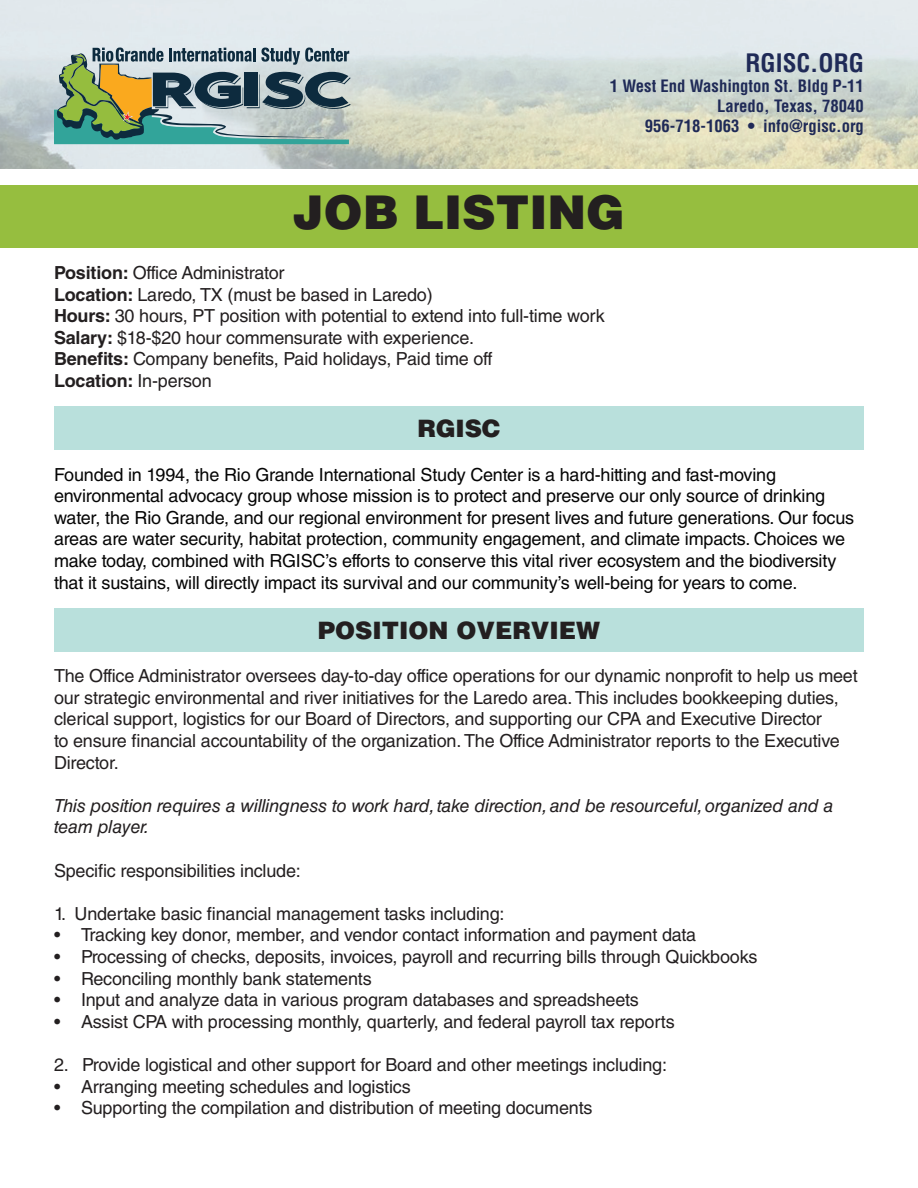
<style>
.page{position:relative;width:918px;height:1188px;background:#fff}
.page>*{position:absolute;margin:0;border:0;box-sizing:border-box;transform-origin:0 0}
.t1{font:900 46.5px "Helvetica LT Std";color:#231f20}
.t2{font:700 condensed 24.75px "Helvetica LT Std";color:#1f2a57}
.t3{font:900 24px "Helvetica LT Std";color:#231f20}
.Normal__Web{font:18px/21.6px "Helvetica LT Std";letter-spacing:-.01em;color:#231f20}
.t4{font:18px/21.6px "Helvetica LT Std";letter-spacing:-.01em;color:#050505}
.Normal__Web-2{font:italic 18px/21.6px "Helvetica LT Std";letter-spacing:-.01em;color:#231f20}
.t5{font:700 18px "Helvetica LT Std";letter-spacing:-.01em;color:#231f20}
.t6{font:700 condensed 16.65px "Helvetica LT Std";color:#1f2a57}
.s1{font-weight:700}
.s2{font-weight:400}
</style>
<div class="page">
<div style="left:54px;top:406px;width:810px;height:43px;background:#b9e0dc"></div>
<div style="left:54px;top:608px;width:810px;height:43px;background:#b9e0dc"></div>
<div style="left:0;top:185px;width:918px;height:62px;background:#96be3f"></div>
<img style="left:0;top:0;width:918px;height:168px">
<svg style="left:54px;top:48px;width:297px;height:96px;background:#849c8f"></svg>
<p class="t2" style="left:745px;top:47px;width:120px">RGISC.ORG</p>
<p class="t6" style="left:610px;top:75px;width:256px">1 West End Washington St. Bldg P-11</p>
<p class="t6" style="left:717px;top:95px;width:148px">Laredo, Texas, 78040</p>
<p class="t6" style="left:645px;top:115px;width:221px">956-718-1063 • info@rgisc.org</p>
<p class="t1" style="left:293px;top:182px;width:334px">JOB LISTING</p>
<p class="Normal__Web" style="left:54px;top:262px;width:232px"><span class="s1">Position:</span> Office Administrator</p>
<p class="Normal__Web" style="left:54px;top:284px;width:380px"><span class="s1">Location:</span> Laredo, TX (must be based in Laredo)</p>
<p class="Normal__Web" style="left:54px;top:305px;width:552px"><span class="s1">Hours:</span> 30 hours, PT position with potential to extend into full-time work</p>
<p class="Normal__Web" style="left:54px;top:327px;width:422px"><span class="s1">Salary:</span> $18-$20 hour commensurate with experience.</p>
<p class="Normal__Web" style="left:54px;top:348px;width:440px"><span class="s1">Benefits:</span> Company benefits, Paid holidays, Paid time off</p>
<p class="t5" style="left:54px;top:370px;width:159px">Location: <span class="s2">In-person</span></p>
<p class="t3" style="left:417px;top:413px;width:85px">RGISC</p>
<p class="t4" style="left:54px;top:464px;width:802px">Founded in 1994, the Rio Grande International Study Center is a hard-hitting and fast-moving environmental advocacy group whose mission is to protect and preserve our only source of drinking water, the Rio Grande, and our regional environment for present lives and future generations. Our focus areas are water security, habitat protection, community engagement, and climate impacts. Choices we make today, combined with RGISC’s efforts to conserve this vital river ecosystem and the biodiversity that it sustains, will directly impact its survival and our community’s well-being for years to come.</p>
<p class="t3" style="left:318px;top:615px;width:284px">POSITION OVERVIEW</p>
<p class="Normal__Web" style="left:54px;top:665px;width:805px">The Office Administrator oversees day-to-day office operations for our dynamic nonprofit to help us meet our strategic environmental and river initiatives for the Laredo area. This includes bookkeeping duties, clerical support, logistics for our Board of Directors, and supporting our CPA and Executive Director<br>to ensure financial accountability of the organization. The Office Administrator reports to the Executive Director.</p>
<p class="Normal__Web-2" style="left:54px;top:795px;width:781px">This position requires a willingness to work hard, take direction, and be resourceful, organized and a team player.</p>
<p class="Normal__Web" style="left:54px;top:860px;width:248px">Specific responsibilities include:</p>
<p class="Normal__Web" style="left:54px;top:903px;width:452px">1. Undertake basic financial management tasks including:</p>
<p class="Normal__Web" style="left:54px;top:924px;width:644px">• Tracking key donor, member, and vendor contact information and payment data</p>
<p class="Normal__Web" style="left:54px;top:946px;width:705px">• Processing of checks, deposits, invoices, payroll and recurring bills through Quickbooks</p>
<p class="Normal__Web" style="left:54px;top:968px;width:319px">• Reconciling monthly bank statements</p>
<p class="Normal__Web" style="left:54px;top:989px;width:586px">• Input and analyze data in various program databases and spreadsheets</p>
<p class="Normal__Web" style="left:54px;top:1011px;width:622px">• Assist CPA with processing monthly, quarterly, and federal payroll tax reports</p>
<p class="Normal__Web" style="left:54px;top:1054px;width:615px">2. Provide logistical and other support for Board and other meetings including:</p>
<p class="Normal__Web" style="left:54px;top:1076px;width:358px">• Arranging meeting schedules and logistics</p>
<p class="Normal__Web" style="left:54px;top:1097px;width:540px">• Supporting the compilation and distribution of meeting documents</p>
</div>
